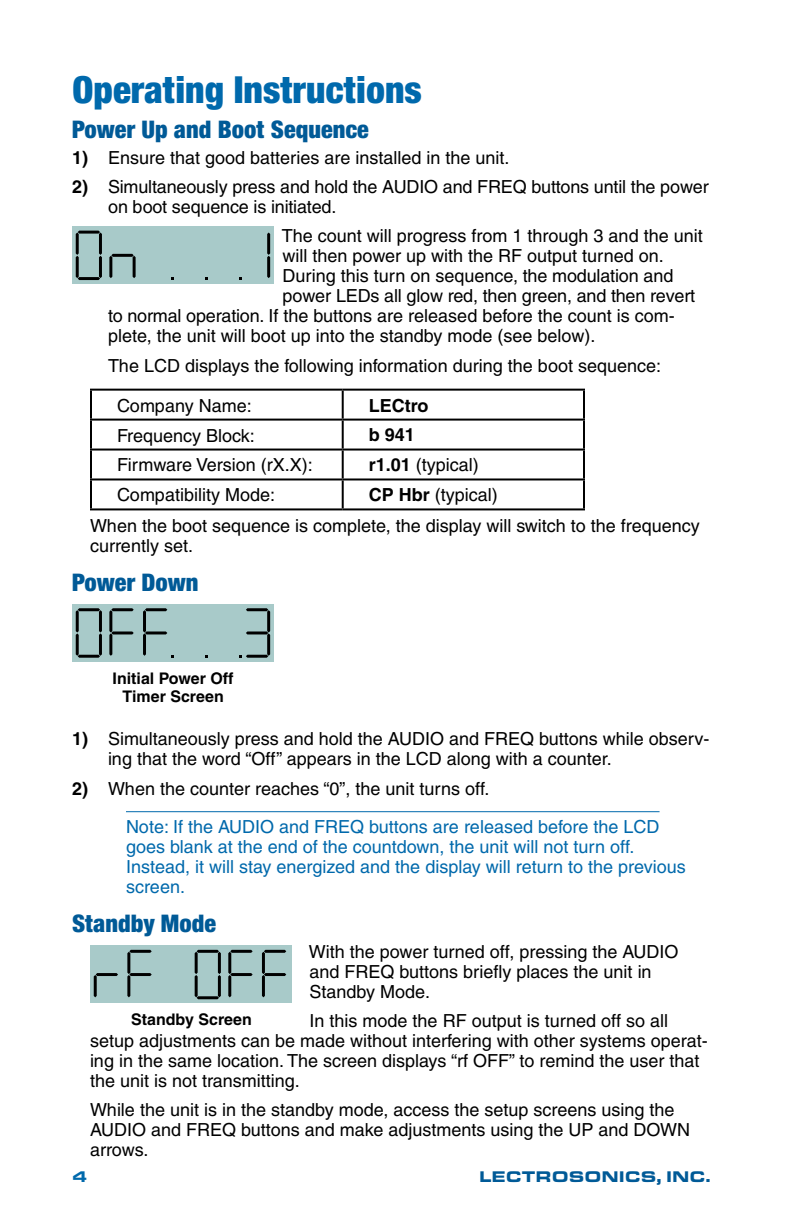
<style>
.page{position:relative;width:792px;height:1224px;background:#fff}
.page>*{position:absolute;margin:0;border:0;box-sizing:border-box;transform-origin:0 0}
.t1{font:900 condensed 40px "Sans";color:#0069ac}
.t2{font:900 condensed 26px "Sans";color:#005a97}
.t3{font:18px/20px "Helvetica";color:#000}
.t4{font:18px/20px "Helvetica";color:#0069ac}
.t5{font:700 18px "Helvetica";color:#000}
.t6{font:700 16px/18px "Helvetica";color:#000;text-align:center}
.t7{font:900 16px "Eurostile Extended";color:#005a97}
.t8{font:900 16px "Eurostile Extended";color:#0069ac}
.s1{font-weight:700}
.s2{font-weight:700;color:#000}
.s3{color:#000}
</style>
<div class="page">
<hr style="left:126px;top:811px;width:534px;height:1px;background:#0069ac">
<div style="left:72px;top:226px;width:202px;height:58px;background:#a8cac9"></div>
<svg style="left:76px;top:231px;width:26px;height:49px"></svg>
<svg style="left:109px;top:254px;width:27px;height:24px"></svg>
<svg style="left:267px;top:233px;width:3px;height:45px"></svg>
<hr style="left:90px;top:389px;width:253px;height:2px;background:#000">
<hr style="left:90px;top:391px;width:2px;height:28px;background:#000">
<hr style="left:343px;top:389px;width:242px;height:2px;background:#000">
<hr style="left:342px;top:391px;width:2px;height:28px;background:#000">
<hr style="left:583px;top:391px;width:2px;height:28px;background:#000">
<hr style="left:90px;top:419px;width:253px;height:2px;background:#000">
<hr style="left:90px;top:421px;width:2px;height:28px;background:#000">
<hr style="left:343px;top:419px;width:242px;height:2px;background:#000">
<hr style="left:342px;top:421px;width:2px;height:28px;background:#000">
<hr style="left:583px;top:421px;width:2px;height:28px;background:#000">
<hr style="left:90px;top:449px;width:253px;height:2px;background:#000">
<hr style="left:90px;top:451px;width:2px;height:27px;background:#000">
<hr style="left:343px;top:449px;width:242px;height:2px;background:#000">
<hr style="left:342px;top:451px;width:2px;height:27px;background:#000">
<hr style="left:583px;top:451px;width:2px;height:27px;background:#000">
<hr style="left:90px;top:478px;width:253px;height:2px;background:#000">
<hr style="left:90px;top:480px;width:2px;height:28px;background:#000">
<hr style="left:343px;top:478px;width:242px;height:2px;background:#000">
<hr style="left:342px;top:480px;width:2px;height:28px;background:#000">
<hr style="left:583px;top:480px;width:2px;height:28px;background:#000">
<hr style="left:90px;top:508px;width:253px;height:2px;background:#000">
<hr style="left:343px;top:508px;width:242px;height:2px;background:#000">
<div style="left:72px;top:604px;width:202px;height:58px;background:#a8cac9"></div>
<svg style="left:76px;top:608px;width:26px;height:50px"></svg>
<svg style="left:109px;top:608px;width:25px;height:48px"></svg>
<svg style="left:143px;top:608px;width:31px;height:50px"></svg>
<svg style="left:239px;top:608px;width:31px;height:50px"></svg>
<div style="left:90px;top:946px;width:202px;height:57px;background:#a8cac9"></div>
<svg style="left:94px;top:973px;width:24px;height:24px"></svg>
<svg style="left:127px;top:950px;width:25px;height:47px"></svg>
<svg style="left:195px;top:950px;width:26px;height:49px"></svg>
<svg style="left:228px;top:950px;width:25px;height:47px"></svg>
<svg style="left:262px;top:950px;width:24px;height:47px"></svg>
<h1 class="t1" style="left:72px;top:65px;width:351px">Operating Instructions</h1>
<h2 class="t2" style="left:72px;top:114px;width:298px">Power Up and Boot Sequence</h2>
<p class="t3" style="left:72px;top:148px;width:439px"><span class="s1">1)</span> Ensure that good batteries are installed in the unit.</p>
<p class="t3" style="left:108px;top:177px;width:602px;text-indent:-36px"><span class="s1">2)</span> Simultaneously press and hold the AUDIO and FREQ buttons until the power on boot sequence is initiated.</p>
<p class="t3" style="left:282px;top:226px;width:423px">The count will progress from 1 through 3 and the unit</p>
<p class="t3" style="left:283px;top:246px;width:383px">will then power up with the RF output turned on.</p>
<p class="t3" style="left:283px;top:266px;width:392px">During this turn on sequence, the modulation and</p>
<p class="t3" style="left:283px;top:286px;width:414px">power LEDs all glow red, then green, and then revert</p>
<p class="t3" style="left:108px;top:306px;width:568px">to normal operation. If the buttons are released before the count is com‑</p>
<p class="t3" style="left:108px;top:326px;width:489px">plete, the unit will boot up into the standby mode (see below).</p>
<p class="t3" style="left:108px;top:355px;width:555px">The LCD displays the following information during the boot sequence:</p>
<p class="t3" style="left:117px;top:395px;width:136px">Company Name:</p>
<p class="t5" style="left:369px;top:394px;width:61px">LECtro</p>
<p class="t3" style="left:117px;top:425px;width:139px">Frequency Block:</p>
<p class="t5" style="left:369px;top:424px;width:48px">b 941</p>
<p class="t3" style="left:117px;top:455px;width:197px">Firmware Version (rX.X):</p>
<p class="t3" style="left:369px;top:455px;width:112px"><span class="s1">r1.01</span> (typical)</p>
<p class="t3" style="left:117px;top:485px;width:160px">Compatibility Mode:</p>
<p class="t3" style="left:90px;top:480px;width:611px;line-height:30px;text-indent:279px"><span class="s1">CP Hbr</span> (typical)<br>When the boot sequence is complete, the display will switch to the frequency</p>
<p class="t3" style="left:90px;top:535px;width:105px">currently set.</p>
<h2 class="t2" style="left:72px;top:566px;width:128px">Power Down</h2>
<p class="t6" style="left:113px;top:669px;width:122px">Initial Power Off<br>Timer Screen</p>
<p class="t3" style="left:108px;top:729px;width:603px;text-indent:-36px"><span class="s1">1)</span> Simultaneously press and hold the AUDIO and FREQ buttons while observ‑ ing that the word “Off” appears in the LCD along with a counter.</p>
<p class="t4" style="left:126px;top:769px;width:535px;line-height:38.2px;text-indent:-54px"><span class="s2">2)</span> <span class="s3">When the counter reaches “0”, the unit turns off.<br></span>Note: If the AUDIO and FREQ buttons are released before the LCD</p>
<p class="t4" style="left:126px;top:836px;width:561px">goes blank at the end of the countdown, the unit will not turn off.<br>Instead, it will stay energized and the display will return to the previous screen.</p>
<h2 class="t2" style="left:72px;top:908px;width:146px">Standby Mode</h2>
<p class="t3" style="left:309px;top:941px;width:371px">With the power turned off, pressing the AUDIO and FREQ buttons briefly places the unit in<br>Standby Mode.</p>
<p class="t3" style="left:90px;top:1010px;width:619px;text-indent:220px">In this mode the RF output is turned off so all setup adjustments can be made without interfering with other systems operat‑ ing in the same location. The screen displays “rf OFF” to remind the user that the unit is not transmitting.</p>
<p class="t3" style="left:90px;top:1100px;width:602px">While the unit is in the standby mode, access the setup screens using the<br>AUDIO and FREQ buttons and make adjustments using the UP and DOWN arrows.</p>
<p class="t6" style="left:131px;top:1010px;width:122px">Standby Screen</p>
<p class="t8" style="left:72px;top:1168px;width:17px">4</p>
<p class="t7" style="left:479px;top:1168px;width:233px">LECTROSONICS, INC.</p>
</div>
